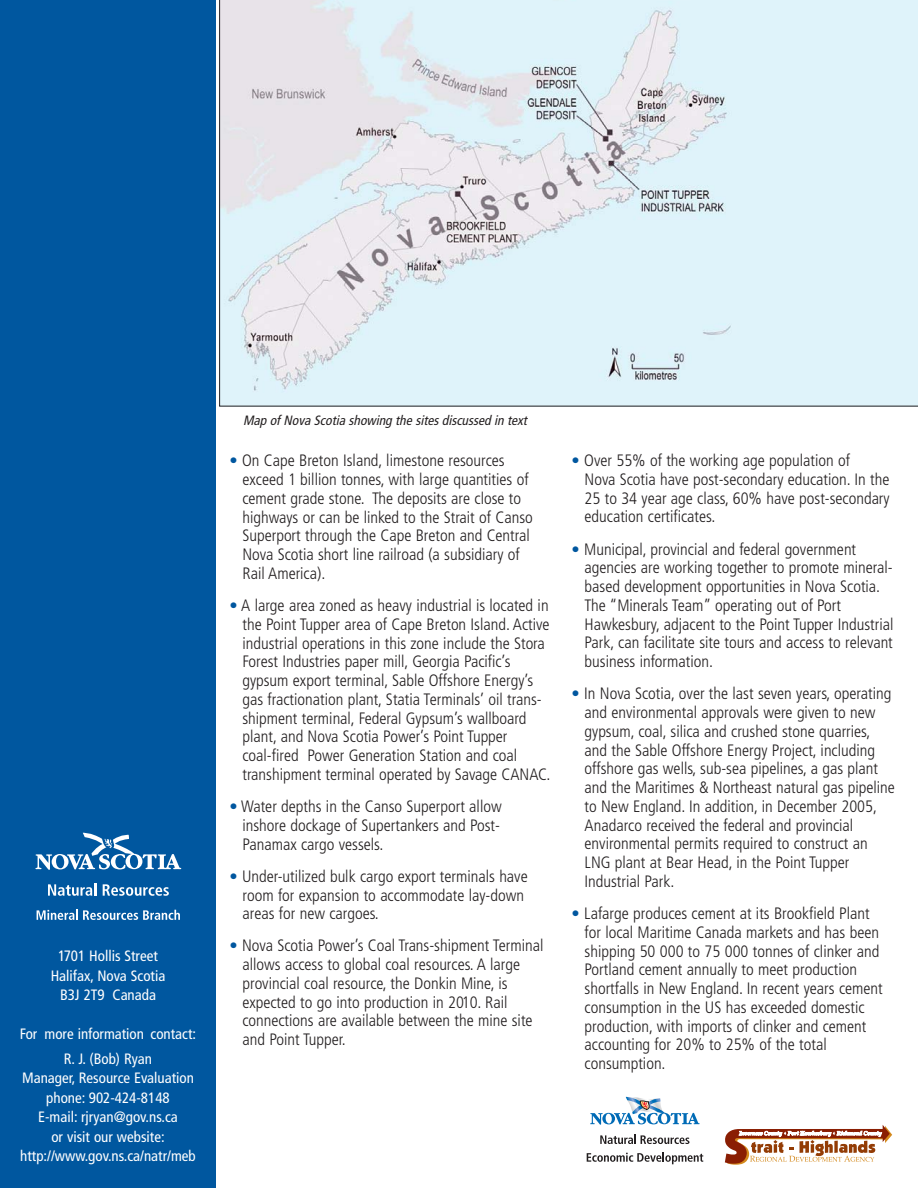
<style>
.page{position:relative;width:918px;height:1188px;background:#fff}
.page>*{position:absolute;margin:0;border:0;box-sizing:border-box;transform-origin:0 0}
.t1{font:300 condensed 16.5px/18.8px "Frutiger";color:#231f20}
.t2{font:condensed 15px/19.5px "Frutiger";color:#fff;text-align:center}
.t3{font:italic condensed 13.5px "Frutiger";color:#231f20}
.s1{color:#00579f}
</style>
<div class="page">
<div style="left:0;top:0;width:216px;height:1188px;background:#00579f"></div>
<svg style="left:35px;top:832px;width:146px;height:38px"></svg>
<svg style="left:48px;top:884px;width:48px;height:12px"></svg>
<svg style="left:103px;top:884px;width:66px;height:12px"></svg>
<svg style="left:37px;top:910px;width:143px;height:10px"></svg>
<svg style="left:219px;top:0;width:699px;height:406px;background:#deeaf1"></svg>
<svg style="left:590px;top:1097px;width:110px;height:28px"></svg>
<svg style="left:600px;top:1135px;width:90px;height:9px"></svg>
<svg style="left:587px;top:1153px;width:116px;height:11px"></svg>
<svg style="left:725px;top:1125px;width:167px;height:40px"></svg>
<p class="t2" style="left:51px;top:947px;width:116px">1701 Hollis Street<br>Halifax, Nova Scotia<br>B3J 2T9 Canada</p>
<p class="t2" style="left:20px;top:1023px;width:178px;line-height:24.9px">For more information contact:<br>R. J. (Bob) Ryan</p>
<p class="t2" style="left:20px;top:1070px;width:177px">Manager, Resource Evaluation phone: 902-424-8148<br>E-mail: rjryan@gov.ns.ca<br>or visit our website: http://www.gov.ns.ca/natr/meb</p>
<p class="t3" style="left:243px;top:415px;width:288px">Map of Nova Scotia showing the sitesdiscussed in text</p>
<p class="t1" style="left:242px;top:453px;width:292px;text-indent:-13px"><span class="s1">•</span> On Cape Breton Island, limestone resources exceed 1 billion tonnes, with large quantities of cement grade stone. The deposits are close to highways or can be linked to the Strait of Canso Superport through the Cape Breton and Central Nova Scotia short line railroad (a subsidiary of Rail America).</p>
<p class="t1" style="left:242px;top:597px;width:310px;text-indent:-13px"><span class="s1">•</span> A large area zoned as heavy industrial is located in the Point Tupper area of Cape Breton Island. Active industrial operations in this zone include the Stora Forest Industries paper mill, Georgia Pacific’s gypsum export terminal, Sable Offshore Energy’s gas fractionation plant, Statia Terminals’ oil trans&shy;shipment terminal, Federal Gypsum’s wallboard plant, and Nova Scotia Power’s Point Tupper coal-fired Power Generation Station and coal transhipment terminal operated by Savage CANAC.</p>
<p class="t1" style="left:242px;top:798px;width:261px;text-align:justify;text-indent:-13px"><span class="s1">•</span> Water depths in the Canso Superport allow inshore dockage of Supertankers and Post-Panamax cargo vessels.</p>
<p class="t1" style="left:242px;top:868px;width:287px;text-indent:-13px"><span class="s1">•</span> Under-utilized bulk cargo export terminals have room for expansion to accommodate lay-down areas for new cargoes.</p>
<p class="t1" style="left:242px;top:938px;width:303px;text-indent:-13px"><span class="s1">•</span> Nova Scotia Power’s Coal Trans-shipment Terminal allows access to global coal resources. A large provincial coal resource, the Donkin Mine, is expected to go into production in 2010. Rail connections are available between the mine site and Point Tupper.</p>
<p class="t1" style="left:585px;top:452px;width:307px;text-indent:-13px"><span class="s1">•</span> Over 55% of the working age population of<br>Nova Scotia have post-secondary education. In the 25 to 34 year age class, 60% have post-secondary education certificates.</p>
<p class="t1" style="left:585px;top:541px;width:310px;text-indent:-13px"><span class="s1">•</span> Municipal, provincial and federal government agencies are working together to promote mineral&shy;based development opportunities in Nova Scotia.<br>The “Minerals Team” operating out of Port Hawkesbury, adjacent to the Point Tupper Industrial Park, can facilitate site tours and access to relevant business information.</p>
<p class="t1" style="left:585px;top:686px;width:312px;text-indent:-13px"><span class="s1">•</span> In Nova Scotia, over the last seven years, operating and environmental approvals were given to new gypsum, coal, silica and crushed stone quarries, and the Sable Offshore Energy Project, including offshore gas wells, sub-sea pipelines, a gas plant and the Maritimes &amp; Northeast natural gas pipeline to New England. In addition, in December 2005, Anadarco received the federal and provincial environmental permits required to construct an LNG plant at Bear Head, in the Point Tupper Industrial Park.</p>
<p class="t1" style="left:585px;top:905px;width:300px;text-indent:-13px"><span class="s1">•</span> Lafarge produces cement at its Brookfield Plant for local Maritime Canada markets and has been shipping 50 000 to 75 000 tonnes of clinker and Portland cement annually to meet production shortfalls in New England. In recent years cement consumption in the US has exceeded domestic production, with imports of clinker and cement accounting for 20% to 25% of the total consumption.</p>
</div>
